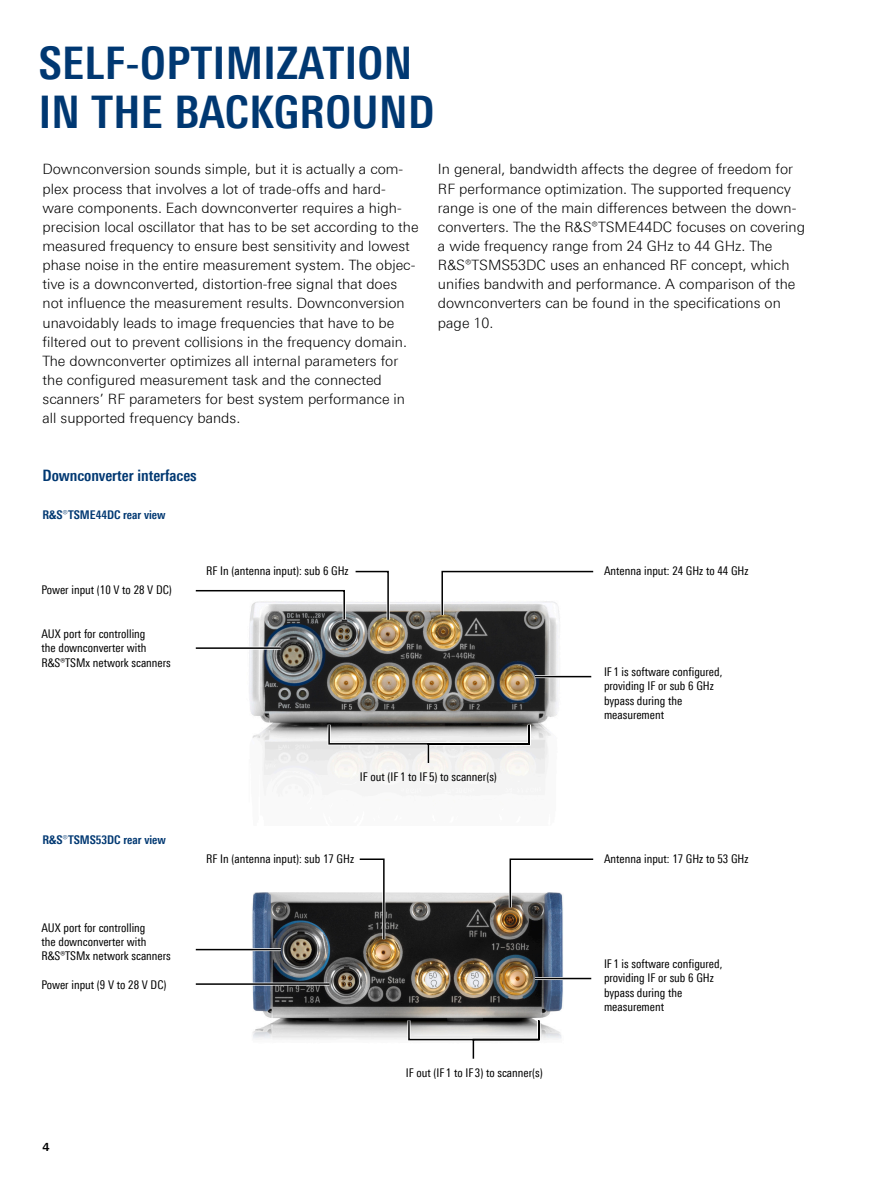
<style>
.page{position:relative;width:893px;height:1191px;background:#fff}
.page>*{position:absolute;margin:0;border:0;box-sizing:border-box;transform-origin:0 0}
.Seiten_Headline_30Pt_blau{font:700 condensed 45px/49.5px "Linotype Universfor RS";letter-spacing:.01em;color:#003872}
.Grafik_Tabelle_Überschrift{font:700 condensed 15.75px "Linotype Universfor RS";color:#003872}
.Haupttext{font:300 14.25px/19.2px "Linotype Universfor RS";color:#000}
.Beigelung_schwarz_ohne_Raster{font:condensed 12px/14.4px "Linotype Universfor RS";color:#000}
.Bildunterschrift_fett{font:700 condensed 12px "Linotype Universfor RS";color:#003872}
.t1{font:700 11.25px "Linotype Universfor RS";color:#000}
.s1{font-weight:300;font-stretch:normal}
</style>
<div class="page">
<img style="left:249px;top:602px;width:311px;height:202px">
<img style="left:252px;top:892px;width:311px;height:148px">
<hr style="left:196px;top:646px;width:85px;height:3px;background:#fff">
<hr style="left:196px;top:647px;width:85px;height:2px;background:#000">
<svg style="left:195px;top:590px;width:152px;height:32px"></svg>
<svg style="left:353px;top:570px;width:38px;height:53px"></svg>
<svg style="left:507px;top:858px;width:87px;height:52px"></svg>
<svg style="left:439px;top:570px;width:155px;height:48px"></svg>
<svg style="left:326px;top:721px;width:206px;height:45px"></svg>
<svg style="left:406px;top:1017px;width:136px;height:42px"></svg>
<hr style="left:535px;top:675px;width:56px;height:3px;background:#fff">
<hr style="left:535px;top:676px;width:56px;height:1px;background:#000">
<hr style="left:196px;top:948px;width:85px;height:3px;background:#fff">
<hr style="left:196px;top:949px;width:85px;height:1px;background:#000">
<hr style="left:196px;top:982px;width:134px;height:3px;background:#fff">
<hr style="left:196px;top:983px;width:134px;height:1px;background:#000">
<svg style="left:357px;top:858px;width:30px;height:84px"></svg>
<hr style="left:535px;top:977px;width:56px;height:3px;background:#fff">
<hr style="left:535px;top:977px;width:56px;height:2px;background:#000">
<p class="Seiten_Headline_30Pt_blau" style="left:39px;top:38px;width:397px">SELF-OPTIMIZATION<br>IN THE BACKGROUND</p>
<p class="Haupttext" style="left:43px;top:160px;width:378px">Downconversion sounds simple, but it is actually a com&shy;plex process that involves a lot of trade-offs and hard&shy;ware components. Each downconverter requires a high&shy;precision local oscillator that has to be set according to the measured frequency to ensure best sensitivity and lowest phase noise in the entire measurement system. The objec&shy;tive is a downconverted, distortion-free signal that does not influence the measurement results. Downconversion unavoidably leads to image frequencies that have to be filtered out to prevent collisions in the frequency domain.<br>The downconverter optimizes all internal parameters for the configured measurement task and the connected scanners’ RF parameters for best system performance in all supported frequency bands.</p>
<p class="Haupttext" style="left:438px;top:160px;width:369px">In general, bandwidth affects the degree of freedom for RF performance optimization. The supported frequency range is one of the main differences between the down&shy;converters. The the R&amp;S®TSME44DC focuses on covering a wide frequency range from 24 GHz to 44 GHz. The R&amp;S®TSMS53DC uses an enhanced RF concept, which unifies bandwith and performance. A comparison of the downconverters can be found in the specifications on page 10.</p>
<p class="Grafik_Tabelle_Überschrift" style="left:43px;top:466px;width:156px">Downconverter interfaces</p>
<p class="Bildunterschrift_fett" style="left:43px;top:507px;width:124px">R&amp;S<span class="s1">®</span>TSME44DC rear view</p>
<p class="Beigelung_schwarz_ohne_Raster" style="left:42px;top:582px;width:132px">Power input (10 V to 28 V DC)</p>
<p class="Beigelung_schwarz_ohne_Raster" style="left:42px;top:626px;width:131px">AUX port for controlling<br>the downconverter with<br>R&amp;S®TSMx network scanners</p>
<p class="Beigelung_schwarz_ohne_Raster" style="left:206px;top:563px;width:144px">RF In (antenna input): sub 6 GHz</p>
<p class="Bildunterschrift_fett" style="left:43px;top:833px;width:125px">R&amp;S<span class="s1">®</span>TSMS53DC rear view</p>
<p class="Beigelung_schwarz_ohne_Raster" style="left:42px;top:920px;width:131px">AUX port for controlling<br>the downconverter with<br>R&amp;S®TSMx network scanners</p>
<p class="Beigelung_schwarz_ohne_Raster" style="left:42px;top:977px;width:126px">Power input (9 V to 28 V DC)</p>
<p class="t1" style="left:43px;top:1139px;width:9px">4</p>
<p class="Beigelung_schwarz_ohne_Raster" style="left:360px;top:769px;width:139px">IF out (IF 1 to IF 5) to scanner(s)</p>
<p class="Beigelung_schwarz_ohne_Raster" style="left:206px;top:851px;width:149px">RF In (antenna input): sub 17 GHz</p>
<p class="Beigelung_schwarz_ohne_Raster" style="left:406px;top:1065px;width:139px">IF out (IF 1 to IF 3) to scanner(s)</p>
<p class="Beigelung_schwarz_ohne_Raster" style="left:604px;top:563px;width:146px">Antenna input: 24 GHz to 44 GHz</p>
<p class="Beigelung_schwarz_ohne_Raster" style="left:604px;top:664px;width:120px">IF 1 is software configured, providing IF or sub 6 GHz bypass during the measurement</p>
<p class="Beigelung_schwarz_ohne_Raster" style="left:604px;top:851px;width:146px">Antenna input: 17 GHz to 53 GHz</p>
<p class="Beigelung_schwarz_ohne_Raster" style="left:604px;top:956px;width:120px">IF 1 is software configured, providing IF or sub 6 GHz bypass during the measurement</p>
</div>
